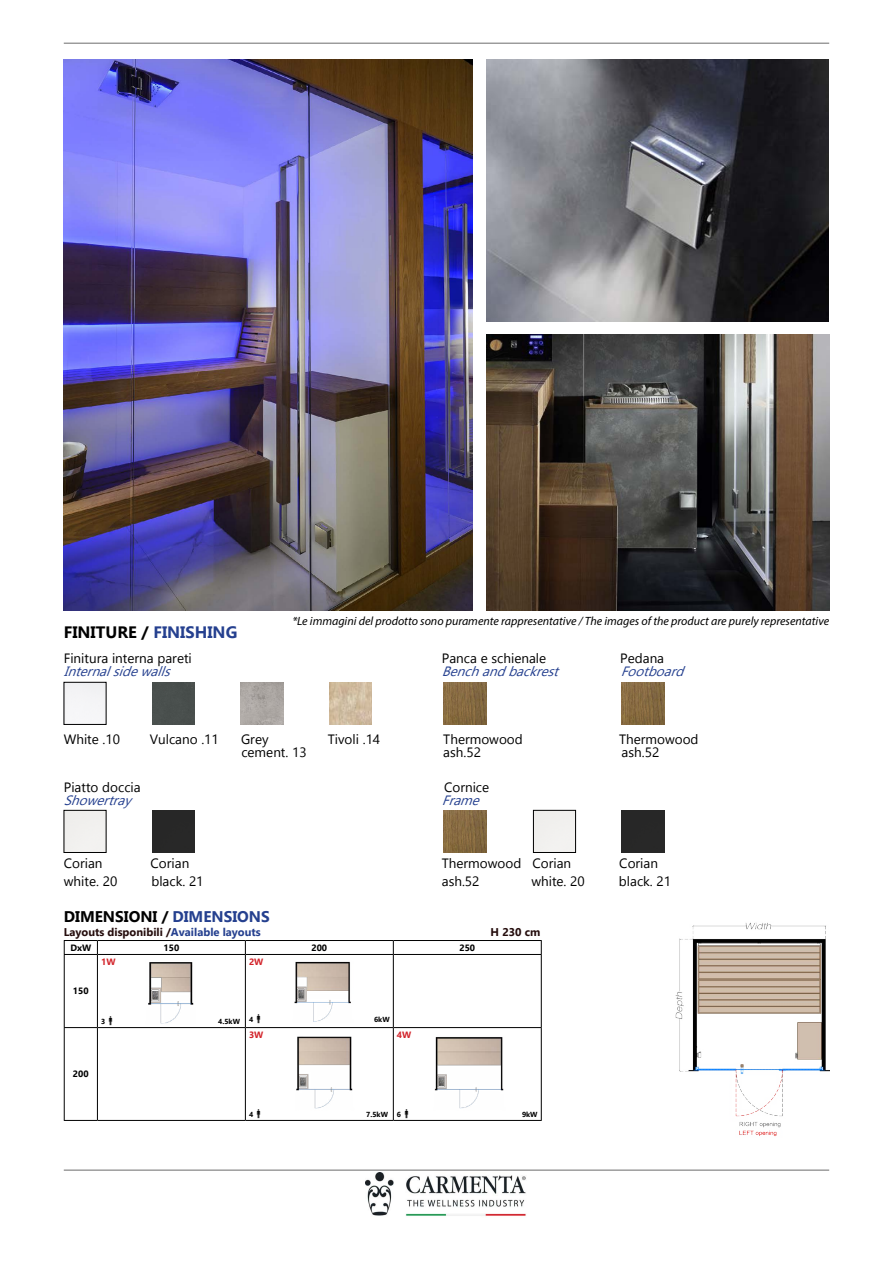
<style>
.page{position:relative;width:893px;height:1263px;background:#fff}
.page>*{position:absolute;margin:0;border:0;box-sizing:border-box;transform-origin:0 0}
.t1{font:700 16.5px "Gadugi";color:#000}
.t2{font:700 15.45px "Gadugi";color:#000}
.t3{font:13.5px "Gadugi";color:#000}
.t4{font:italic 13.5px "Gadugi";color:#25408f}
.t5{font:italic 12px "Myriad Pro";color:#000}
.t6{font:700 11.25px "Gadugi";color:#250d0d}
.t7{font:700 9.15px "Gadugi";color:#000}
.t8{font:700 9.15px "Gadugi";color:#d2232a}
.t9{font:700 7.35px "Gadugi";color:#000}
.s1{color:#25408f}
</style>
<div class="page">
<hr style="left:64px;top:1169px;width:765px;height:2px;background:#9b9b9b">
<hr style="left:64px;top:43px;width:765px;height:1px;background:#9b9b9b">
<img style="left:365px;top:1173px;width:161px;height:43px">
<div style="left:152px;top:810px;width:43px;height:43px;background:#272727"></div>
<div style="left:64px;top:810px;width:42px;height:43px;border:1px solid #000"></div>
<div style="left:152px;top:682px;width:43px;height:43px;background:#494f4d"></div>
<img style="left:329px;top:682px;width:43px;height:43px">
<div style="left:64px;top:682px;width:42px;height:43px;border:1px solid #000"></div>
<img style="left:241px;top:682px;width:42px;height:43px">
<img style="left:675px;top:922px;width:154px;height:214px">
<hr style="left:64px;top:940px;width:33px;height:1px;background:#000">
<svg style="left:64px;top:941px;width:1px;height:13px"></svg>
<hr style="left:97px;top:940px;width:148px;height:1px;background:#000">
<svg style="left:97px;top:941px;width:1px;height:13px"></svg>
<hr style="left:245px;top:940px;width:148px;height:1px;background:#000">
<svg style="left:245px;top:941px;width:1px;height:13px"></svg>
<hr style="left:393px;top:940px;width:149px;height:1px;background:#000">
<svg style="left:393px;top:941px;width:1px;height:13px"></svg>
<svg style="left:541px;top:941px;width:1px;height:13px"></svg>
<hr style="left:64px;top:954px;width:33px;height:1px;background:#000">
<hr style="left:64px;top:955px;width:1px;height:72px;background:#000">
<hr style="left:97px;top:954px;width:148px;height:1px;background:#000">
<hr style="left:97px;top:955px;width:1px;height:72px;background:#000">
<hr style="left:245px;top:954px;width:148px;height:1px;background:#000">
<hr style="left:245px;top:955px;width:1px;height:72px;background:#000">
<hr style="left:393px;top:954px;width:149px;height:1px;background:#000">
<hr style="left:393px;top:955px;width:1px;height:72px;background:#000">
<hr style="left:541px;top:955px;width:1px;height:72px;background:#000">
<hr style="left:64px;top:1027px;width:33px;height:1px;background:#000">
<hr style="left:64px;top:1028px;width:1px;height:92px;background:#000">
<hr style="left:97px;top:1027px;width:148px;height:1px;background:#000">
<hr style="left:97px;top:1028px;width:1px;height:92px;background:#000">
<hr style="left:245px;top:1027px;width:148px;height:1px;background:#000">
<hr style="left:245px;top:1028px;width:1px;height:92px;background:#000">
<hr style="left:393px;top:1027px;width:149px;height:1px;background:#000">
<hr style="left:393px;top:1028px;width:1px;height:92px;background:#000">
<hr style="left:541px;top:1028px;width:1px;height:92px;background:#000">
<hr style="left:64px;top:1120px;width:33px;height:1px;background:#000">
<hr style="left:97px;top:1120px;width:148px;height:1px;background:#000">
<hr style="left:245px;top:1120px;width:148px;height:1px;background:#000">
<hr style="left:393px;top:1120px;width:149px;height:1px;background:#000">
<img style="left:148px;top:962px;width:46px;height:62px">
<img style="left:294px;top:961px;width:57px;height:61px">
<img style="left:296px;top:1036px;width:57px;height:73px">
<img style="left:434px;top:1037px;width:70px;height:72px">
<img style="left:486px;top:60px;width:343px;height:261px">
<img style="left:64px;top:60px;width:408px;height:550px">
<img style="left:444px;top:682px;width:42px;height:43px">
<img style="left:622px;top:682px;width:42px;height:43px">
<img style="left:444px;top:810px;width:42px;height:43px">
<div style="left:622px;top:810px;width:42px;height:43px;background:#272727"></div>
<div style="left:533px;top:810px;width:43px;height:43px;border:1px solid #000"></div>
<img style="left:487px;top:335px;width:342px;height:275px">
<p class="t5" style="left:292px;top:614px;width:538px">*Le immagini del prodotto sono puramente rappresentative / The images of the product are purely representative</p>
<p class="t1" style="left:64px;top:622px;width:175px">FINITURE / <span class="s1">FINISHING</span></p>
<p class="t3" style="left:64px;top:650px;width:130px">Finitura interna pareti</p>
<p class="t3" style="left:442px;top:650px;width:106px">Panca e schienale</p>
<p class="t3" style="left:620px;top:650px;width:45px">Pedana</p>
<p class="t4" style="left:64px;top:663px;width:113px">Internalsidewalls</p>
<p class="t4" style="left:442px;top:663px;width:123px">Benchandbackrest</p>
<p class="t4" style="left:621px;top:663px;width:70px">Footboard</p>
<p class="t3" style="left:64px;top:731px;width:58px">White .10</p>
<p class="t3" style="left:150px;top:731px;width:71px">Vulcano .11</p>
<p class="t3" style="left:241px;top:731px;width:29px">Grey</p>
<p class="t3" style="left:328px;top:731px;width:54px">Tivoli .14</p>
<p class="t3" style="left:443px;top:731px;width:81px">Thermowood</p>
<p class="t3" style="left:619px;top:731px;width:81px">Thermowood</p>
<p class="t3" style="left:241px;top:744px;width:67px">cement. 13</p>
<p class="t3" style="left:443px;top:744px;width:39px">ash.52</p>
<p class="t3" style="left:622px;top:744px;width:39px">ash.52</p>
<p class="t3" style="left:64px;top:779px;width:78px">Piatto doccia</p>
<p class="t3" style="left:444px;top:779px;width:47px">Cornice</p>
<p class="t4" style="left:64px;top:792px;width:68px">Showertray</p>
<p class="t4" style="left:442px;top:792px;width:44px">Frame</p>
<p class="t3" style="left:64px;top:855px;width:40px">Corian</p>
<p class="t3" style="left:151px;top:855px;width:40px">Corian</p>
<p class="t3" style="left:442px;top:855px;width:131px">Thermowood Corian</p>
<p class="t3" style="left:619px;top:855px;width:40px">Corian</p>
<p class="t3" style="left:64px;top:873px;width:55px">white. 20</p>
<p class="t3" style="left:151px;top:873px;width:54px">black. 21</p>
<p class="t3" style="left:442px;top:873px;width:39px">ash.52</p>
<p class="t3" style="left:531px;top:873px;width:55px">white. 20</p>
<p class="t3" style="left:619px;top:873px;width:54px">black. 21</p>
<p class="t2" style="left:64px;top:907px;width:208px">DIMENSIONI / <span class="s1">DIMENSIONS</span></p>
<p class="t6" style="left:64px;top:926px;width:199px">Layouts disponibili /<span class="s1">Available layouts</span></p>
<p class="t6" style="left:491px;top:926px;width:51px">H 230 cm</p>
<p class="t7" style="left:70px;top:942px;width:22px">DxW</p>
<p class="t7" style="left:164px;top:942px;width:17px">150</p>
<p class="t7" style="left:311px;top:942px;width:17px">200</p>
<p class="t7" style="left:459px;top:942px;width:17px">250</p>
<p class="t7" style="left:73px;top:985px;width:17px">150</p>
<p class="t8" style="left:101px;top:956px;width:16px">1W</p>
<p class="t8" style="left:249px;top:956px;width:16px">2W</p>
<p class="t9" style="left:101px;top:1017px;width:6px">3</p>
<p class="t9" style="left:218px;top:1017px;width:23px">4.5kW</p>
<p class="t9" style="left:249px;top:1015px;width:6px">4</p>
<p class="t9" style="left:374px;top:1015px;width:17px">6kW</p>
<p class="t8" style="left:249px;top:1029px;width:16px">3W</p>
<p class="t8" style="left:397px;top:1029px;width:16px">4W</p>
<p class="t7" style="left:73px;top:1068px;width:17px">200</p>
<p class="t9" style="left:249px;top:1110px;width:6px">4</p>
<p class="t9" style="left:366px;top:1110px;width:23px">7.5kW</p>
<p class="t9" style="left:397px;top:1110px;width:6px">6</p>
<p class="t9" style="left:522px;top:1110px;width:17px">9kW</p>
</div>
